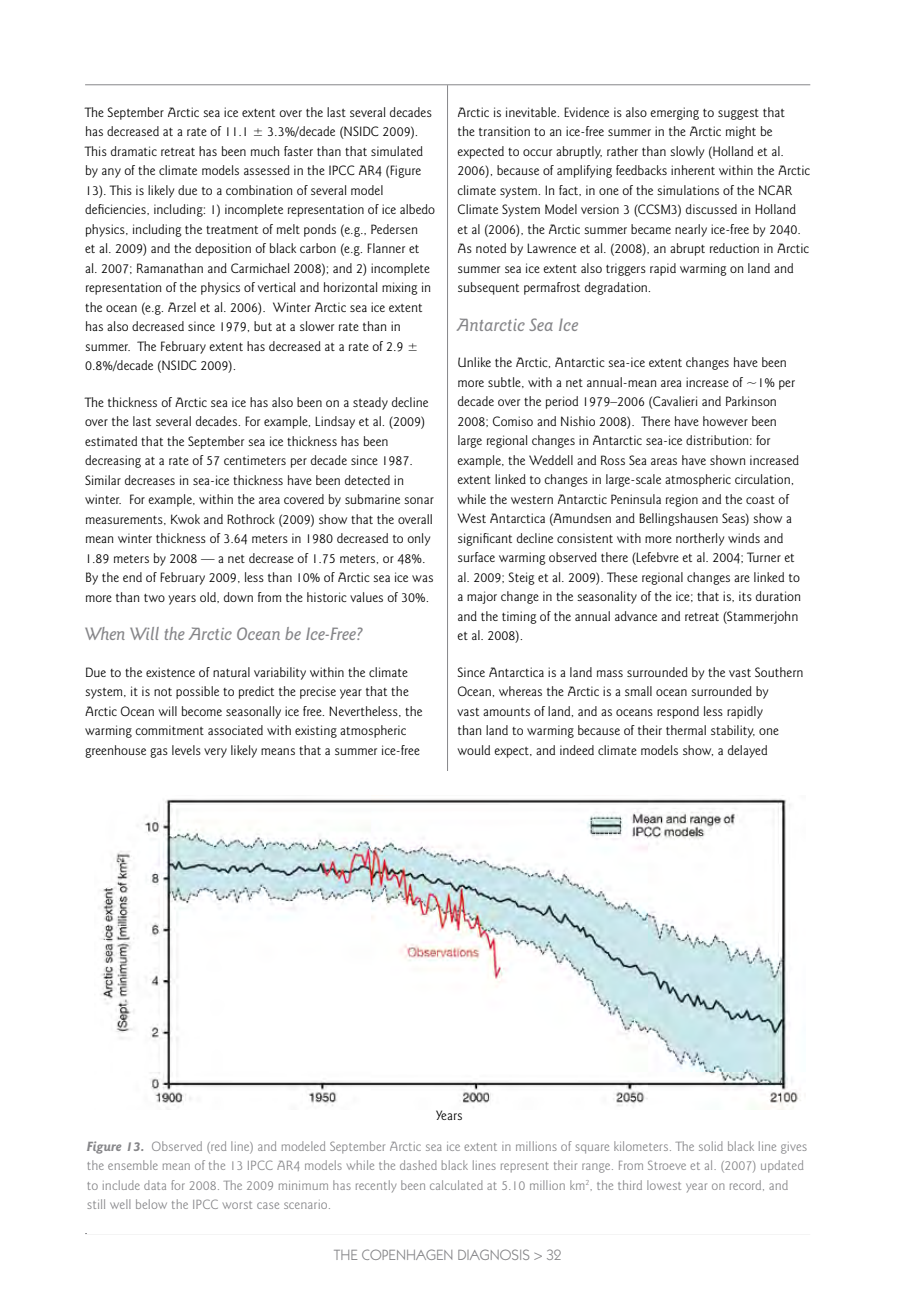
<style>
.page{position:relative;width:915px;height:1297px;background:#fff}
.page>*{position:absolute;margin:0;border:0;box-sizing:border-box;transform-origin:0 0}
.t1{font:italic 500 18px "Goudy Sans IT Cby BT";letter-spacing:-.01em;color:#868689}
.t2{font:15px "Itc Kabel";color:#868689}
.t3{font:300 13.5px/19.5px "Goudy Sans IT Cby BT";color:#000}
.t4{font:300 13.5px/19.5px "Goudy Sans IT Cby BT";color:#868689}
.s1{font-weight:700;font-style:italic}
</style>
<div class="page">
<hr style="left:85px;top:84px;width:725px;height:1px;background:#868689">
<hr style="left:447px;top:85px;width:1px;height:1000px;background:#868689">
<hr style="left:85px;top:1233px;width:725px;height:1px;background:#868689">
<img style="left:100px;top:799px;width:701px;height:311px">
<div style="left:87px;top:1140px;width:723px;height:94px;background:#fff"></div>
<p class="t3" style="left:85px;top:102px;width:351px">The September Arctic sea ice extent over the last several decades has decreased at a rate of 11.1 ± 3.3%/decade (NSIDC 2009).<br>This dramatic retreat has been much faster than that simulated by any of the climate models assessed in the IPCC AR4 (Figure 13). This is likely due to a combination of several model deficiencies, including: 1) incomplete representation of ice albedo physics, including the treatment of melt ponds (e.g., Pedersen<br>et al. 2009) and the deposition of black carbon (e.g. Flanner et al. 2007; Ramanathan and Carmichael 2008); and 2) incomplete representation of the physics of vertical and horizontal mixing in the ocean (e.g. Arzel et al. 2006). Winter Arctic sea ice extent has also decreased since 1979, but at a slower rate than in summer. The February extent has decreased at a rate of 2.9 ± 0.8%/decade (NSIDC 2009).</p>
<p class="t3" style="left:85px;top:392px;width:350px">The thickness of Arctic sea ice has also been on a steady decline over the last several decades. For example, Lindsay et al. (2009) estimated that the September sea ice thickness has been decreasing at a rate of 57 centimeters per decade since 1987.<br>Similar decreases in sea-ice thickness have been detected in winter. For example, within the area covered by submarine sonar measurements, Kwok and Rothrock (2009) show that the overall mean winter thickness of 3.64 meters in 1980 decreased to only 1.89 meters by 2008 — a net decrease of 1.75 meters, or 48%.<br>By the end of February 2009, less than 10% of Arctic sea ice was more than two years old, down from the historic values of 30%.</p>
<h1 class="t1" style="left:85px;top:623px;width:279px">When Will the Arctic Ocean be Ice-Free?</h1>
<p class="t3" style="left:85px;top:663px;width:339px">Due to the existence of natural variability within the climate system, it is not possible to predict the precise year that the Arctic Ocean will become seasonally ice free. Nevertheless, the warming commitment associated with existing atmospheric greenhouse gas levels very likely means that a summer ice-free</p>
<p class="t3" style="left:457px;top:102px;width:354px">Arctic is inevitable. Evidence is also emerging to suggest that<br>the transition to an ice-free summer in the Arctic might be expected to occur abruptly, rather than slowly (Holland et al.<br>2006), because of amplifying feedbacks inherent within the Arctic climate system. In fact, in one of the simulations of the NCAR Climate System Model version 3 (CCSM3) discussed in Holland<br>et al (2006), the Arctic summer became nearly ice-free by 2040.<br>As noted by Lawrence et al. (2008), an abrupt reduction in Arctic summer sea ice extent also triggers rapid warming on land and subsequent permafrost degradation.</p>
<h1 class="t1" style="left:457px;top:314px;width:123px">Antarctic Sea Ice</h1>
<p class="t3" style="left:457px;top:353px;width:345px">Unlike the Arctic, Antarctic sea-ice extent changes have been more subtle, with a net annual-mean area increase of ~1% per decade over the period 1979–2006 (Cavalieri and Parkinson 2008; Comiso and Nishio 2008). There have however been large regional changes in Antarctic sea-ice distribution: for example, the Weddell and Ross Sea areas have shown increased extent linked to changes in large-scale atmospheric circulation, while the western Antarctic Peninsula region and the coast of West Antarctica (Amundsen and Bellingshausen Seas) show a significant decline consistent with more northerly winds and surface warming observed there (Lefebvre et al. 2004; Turner et al. 2009; Steig et al. 2009). These regional changes are linked to a major change in the seasonality of the ice; that is, its duration and the timing of the annual advance and retreat (Stammerjohn et al. 2008).</p>
<p class="t3" style="left:457px;top:662px;width:347px">Since Antarctica is a land mass surrounded by the vast Southern Ocean, whereas the Arctic is a small ocean surrounded by<br>vast amounts of land, and as oceans respond less rapidly<br>than land to warming because of their thermal stability, one would expect, and indeed climate models show, a delayed</p>
<p class="t3" style="left:436px;top:1106px;width:28px">Years</p>
<p class="t4" style="left:87px;top:1137px;width:722px"><span class="s1">Figure 13.</span> Observed (red line) and modeled September Arctic sea ice extent in millions of square kilometers. The solid black line gives the ensemble mean of the 13 IPCC AR4 models while the dashed black lines represent their range. From Stroeve et al. (2007) updated to include data for 2008. The 2009 minimum has recently been calculated at 5.10 million km<sup>2</sup>, the third lowest year on record, and still well below the IPCC worst case scenario.</p>
<p class="t2" style="left:334px;top:1246px;width:156px">TH E COPENHAGEN DIAGNOSIS</p>
<p class="t2" style="left:533px;top:1246px;width:29px">&gt; 32</p>
</div>
